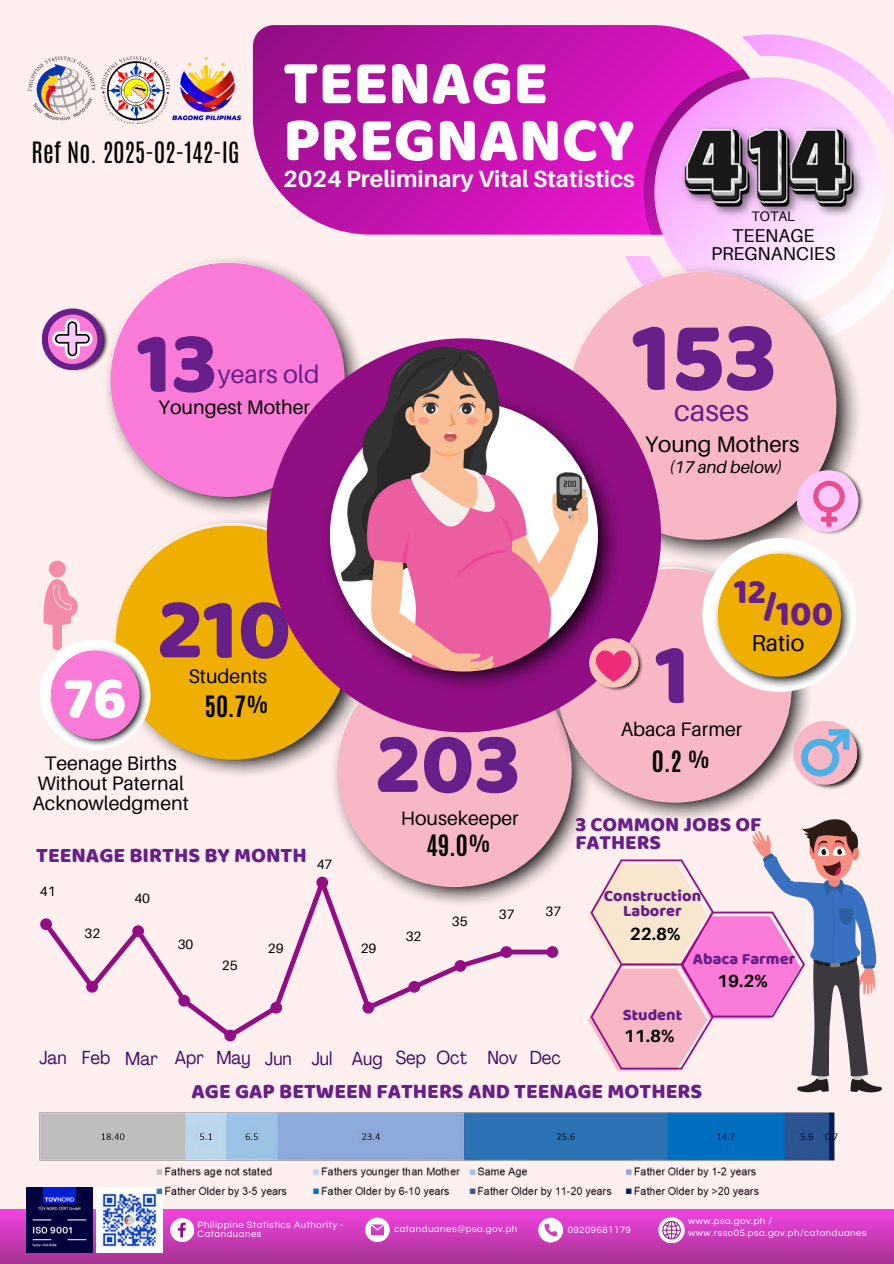
<style>
.page{position:relative;width:894px;height:1264px;background:#fff}
.page>*{position:absolute;margin:0;border:0;box-sizing:border-box;transform-origin:0 0}
.t1{font:101.25px "Baloo";color:#671f89}
.t2{font:88.35px "Baloo";color:#671f89}
.t3{font:63.45px/56.8px "Baloo";color:#fff}
.t4{font:60.45px "Baloo";color:#fff}
.t5{font:35.55px "Baloo";color:#671f89}
.t6{font:29.7px "Aileron";color:#671f89}
.t7{font:25.2px "Aileron";color:#671f89}
.t8{font:24.6px "Antonio";color:#000}
.t9{font:700 24.6px "Antonio";color:#000}
.t10{font:700 23.4px "Aileron";color:#fff}
.t11{font:23.1px "Aileron";color:#000}
.t12{font:22.35px "Aileron";color:#000}
.t13{font:21.3px "Baloo";color:#671f89}
.t14{font:20.85px/18px "Baloo";color:#671f89}
.t15{font:700 19.8px "Antonio";color:#000}
.t16{font:19.5px/20.2px "Aileron";color:#000;text-align:center}
.t17{font:condensed 18.6px "Agrandir";color:#430e66}
.t18{font:18.45px/18px "Aileron";color:#000;text-align:center}
.t19{font:700 17.55px "Aileron";color:#000}
.t20{font:italic 16.95px "Aileron";color:#000}
.t21{font:16.35px/14.1px "Baloo";color:#671f89;text-align:center}
.t22{font:13.8px "Aileron";color:#000}
.t23{font:13.5px "Aileron";color:#000}
.t24{font:9.6px/12.1px "Questrial";letter-spacing:.055em;color:#fff}
</style>
<div class="page">
<div style="left:0;top:0;width:893px;height:1263px;background:#ffefef"></div>
<img style="left:101px;top:56px;width:140px;height:67px">
<img style="left:28px;top:56px;width:68px;height:65px">
<div style="left:506px;top:949px;width:46px;height:5px;background:#910e84"></div>
<svg style="left:40px;top:876px;width:472px;height:166px"></svg>
<svg style="left:546px;top:946px;width:12px;height:11px"></svg>
<div style="left:0;top:1209px;width:893px;height:54px;background:linear-gradient(to bottom,#f044e0,#a73395)"></div>
<img style="left:27px;top:1187px;width:65px;height:65px">
<img style="left:96px;top:1202px;width:67px;height:50px">
<svg style="left:538px;top:1217px;width:25px;height:25px"></svg>
<svg style="left:365px;top:1217px;width:24px;height:24px"></svg>
<svg style="left:658px;top:1217px;width:26px;height:25px"></svg>
<svg style="left:170px;top:1217px;width:24px;height:24px"></svg>
<svg style="left:253px;top:25px;width:515px;height:209px;background:#c01dad"></svg>
<svg style="left:625px;top:35px;width:268px;height:281px"></svg>
<svg style="left:643px;top:69px;width:125px;height:165px;background:#d021ba"></svg>
<svg style="left:654px;top:77px;width:229px;height:229px"></svg>
<img style="left:655px;top:98px;width:219px;height:126px">
<img style="left:115px;top:519px;width:213px;height:256px">
<img style="left:107px;top:259px;width:249px;height:260px">
<div style="left:110px;top:263px;width:234px;height:234px;background:#fa7cd8;border-radius:50%"></div>
<img style="left:584px;top:261px;width:280px;height:298px">
<div style="left:568px;top:272px;width:268px;height:268px;background:#f8b7c4;border-radius:50%"></div>
<img style="left:328px;top:695px;width:252px;height:214px">
<div style="left:337px;top:653px;width:234px;height:234px;background:#f8b7c4;border-radius:50%"></div>
<div style="left:116px;top:525px;width:234px;height:234px;background:#efaf00;border-radius:50%"></div>
<img style="left:548px;top:559px;width:261px;height:265px">
<div style="left:557px;top:568px;width:234px;height:234px;background:#f8b7c4;border-radius:50%"></div>
<div style="left:267px;top:338px;width:393px;height:394px;background:#910e84;border-radius:50%"></div>
<img style="left:319px;top:390px;width:305px;height:305px">
<img style="left:337px;top:419px;width:253px;height:252px;border-radius:50%">
<img style="left:337px;top:348px;width:250px;height:187px">
<div style="left:702px;top:538px;width:154px;height:154px;background:#fff;border-radius:50%"></div>
<img style="left:712px;top:548px;width:141px;height:141px">
<div style="left:717px;top:553px;width:123px;height:123px;background:#efaf00;border-radius:50%"></div>
<img style="left:46px;top:308px;width:64px;height:64px">
<div style="left:42px;top:308px;width:61px;height:62px;background:#671f89;border-radius:50%"></div>
<div style="left:48px;top:314px;width:49px;height:50px;background:#fa7cd8;border-radius:50%"></div>
<svg style="left:52px;top:318px;width:41px;height:41px"></svg>
<img style="left:796px;top:467px;width:68px;height:68px">
<div style="left:796px;top:470px;width:62px;height:62px;background:#fec9ff;border-radius:50%"></div>
<svg style="left:813px;top:481px;width:31px;height:46px"></svg>
<img style="left:795px;top:721px;width:68px;height:69px">
<div style="left:792px;top:721px;width:64px;height:63px;background:#f8b7c4;border-radius:50%"></div>
<svg style="left:800px;top:729px;width:49px;height:47px"></svg>
<div style="left:40px;top:639px;width:110px;height:111px;background:#fff;border-radius:50%"></div>
<img style="left:49px;top:646px;width:100px;height:102px">
<div style="left:51px;top:650px;width:88px;height:89px;background:#fa7cd8;border-radius:50%"></div>
<svg style="left:43px;top:560px;width:35px;height:90px"></svg>
<img style="left:590px;top:639px;width:53px;height:52px">
<div style="left:589px;top:638px;width:49px;height:49px;background:#fec4b9;border-radius:50%"></div>
<svg style="left:592px;top:648px;width:42px;height:34px"></svg>
<svg style="left:588px;top:819px;width:293px;height:273px"></svg>
<img style="left:60px;top:1177px;width:700px;height:25px">
<img style="left:39px;top:1070px;width:839px;height:107px">
<p class="t8" style="left:32px;top:135px;width:209px">Ref No. 2025-02-142-IG</p>
<h6 class="t3" style="left:283px;top:53px;width:353px">TEENAGE<br>PREGNANCY</h6>
<p class="t10" style="left:283px;top:164px;width:353px">2024 Preliminary Vital Statistics</p>
<p class="t22" style="left:751px;top:208px;width:45px">TOTAL</p>
<p class="t18" style="left:710px;top:226px;width:126px">TEENAGE<br>PREGNANCIES</p>
<p class="t2" style="left:137px;top:309px;width:82px">13</p>
<p class="t1" style="left:631px;top:295px;width:146px">153</p>
<p class="t6" style="left:674px;top:392px;width:76px">cases</p>
<p class="t12" style="left:645px;top:430px;width:155px">Young Mothers</p>
<h5 class="t7" style="left:218px;top:359px;width:103px">years old</h5>
<p class="t16" style="left:159px;top:396px;width:153px">Youngest Mother</p>
<p class="t20" style="left:669px;top:456px;width:114px">(17 and below)</p>
<p class="t4" style="left:64px;top:661px;width:64px">76</p>
<p class="t2" style="left:157px;top:575px;width:136px">210</p>
<h1 class="t16" style="left:188px;top:666px;width:80px">Students</h1>
<p class="t9" style="left:205px;top:688px;width:43px">50.7</p>
<h2 class="t15" style="left:247px;top:690px;width:23px">%</h2>
<p class="t16" style="left:32px;top:752px;width:158px">Teenage Births<br>Without Paternal<br>Acknowledgment</p>
<p class="t13" style="left:36px;top:842px;width:272px">TEENAGE BIRTHS BY MONTH</p>
<p class="t23" style="left:40px;top:882px;width:17px">41</p>
<h6 class="t23" style="left:85px;top:924px;width:17px">32</h6>
<p class="t23" style="left:134px;top:890px;width:17px">40</p>
<p class="t23" style="left:178px;top:935px;width:17px">30</p>
<p class="t23" style="left:222px;top:956px;width:17px">25</p>
<p class="t23" style="left:268px;top:939px;width:17px">29</p>
<p class="t23" style="left:316px;top:855px;width:17px">47</p>
<p class="t2" style="left:374px;top:709px;width:147px">203</p>
<p class="t16" style="left:400px;top:807px;width:119px">Housekeeper</p>
<p class="t23" style="left:360px;top:939px;width:17px">29</p>
<p class="t9" style="left:426px;top:828px;width:43px">49.0</p>
<h6 class="t15" style="left:468px;top:829px;width:23px">%</h6>
<p class="t23" style="left:405px;top:927px;width:17px">32</p>
<p class="t23" style="left:452px;top:913px;width:17px">35</p>
<p class="t23" style="left:498px;top:905px;width:17px">37</p>
<p class="t23" style="left:545px;top:902px;width:17px">37</p>
<p class="t17" style="left:39px;top:1050px;width:29px">Jan</p>
<p class="t17" style="left:82px;top:1050px;width:30px">Feb</p>
<p class="t17" style="left:125px;top:1050px;width:34px">Mar</p>
<p class="t17" style="left:175px;top:1050px;width:31px">Apr</p>
<p class="t17" style="left:216px;top:1050px;width:36px">May</p>
<h6 class="t17" style="left:265px;top:1050px;width:28px">Jun</h6>
<p class="t17" style="left:311px;top:1050px;width:22px">Jul</p>
<p class="t17" style="left:352px;top:1050px;width:32px">Aug</p>
<p class="t17" style="left:395px;top:1050px;width:32px">Sep</p>
<h2 class="t17" style="left:436px;top:1050px;width:32px">Oct</h2>
<h4 class="t17" style="left:487px;top:1050px;width:32px">Nov</h4>
<p class="t17" style="left:529px;top:1050px;width:33px">Dec</p>
<p class="t2" style="left:654px;top:620px;width:36px">1</p>
<p class="t5" style="left:733px;top:570px;width:34px">12</p>
<p class="t5" style="left:763px;top:583px;width:14px">/</p>
<p class="t5" style="left:776px;top:592px;width:58px">100</p>
<p class="t11" style="left:751px;top:628px;width:54px">Ratio</p>
<p class="t16" style="left:620px;top:719px;width:123px">Abaca Farmer</p>
<p class="t9" style="left:651px;top:744px;width:31px">0.2</p>
<p class="t15" style="left:688px;top:745px;width:23px">%</p>
<p class="t14" style="left:575px;top:814px;width:187px">3 COMMON JOBS OF<br>FATHERS</p>
<p class="t21" style="left:603px;top:888px;width:99px">Construction<br>Laborer</p>
<p class="t21" style="left:692px;top:951px;width:104px">Abaca Farmer</p>
<p class="t19" style="left:629px;top:923px;width:52px">22.8%</p>
<p class="t21" style="left:622px;top:1006px;width:61px">Student</p>
<p class="t19" style="left:623px;top:1025px;width:52px">11.8%</p>
<p class="t19" style="left:717px;top:969px;width:52px">19.2%</p>
<p class="t13" style="left:191px;top:1078px;width:512px">AGE GAP BETWEEN FATHERS AND TEENAGE MOTHERS</p>
<p class="t24" style="left:197px;top:1220px;width:147px;line-height:9px">Philippine Statistics Authority -<br>Catanduanes</p>
<h3 class="t24" style="left:394px;top:1222px;width:125px">catanduanes@psa.gov.ph</h3>
<p class="t24" style="left:567px;top:1223px;width:65px">09209681179</p>
<p class="t24" style="left:688px;top:1215px;width:180px">www.psa.gov.ph / www.rsso05.psa.gov.ph/catanduanes</p>
</div>
